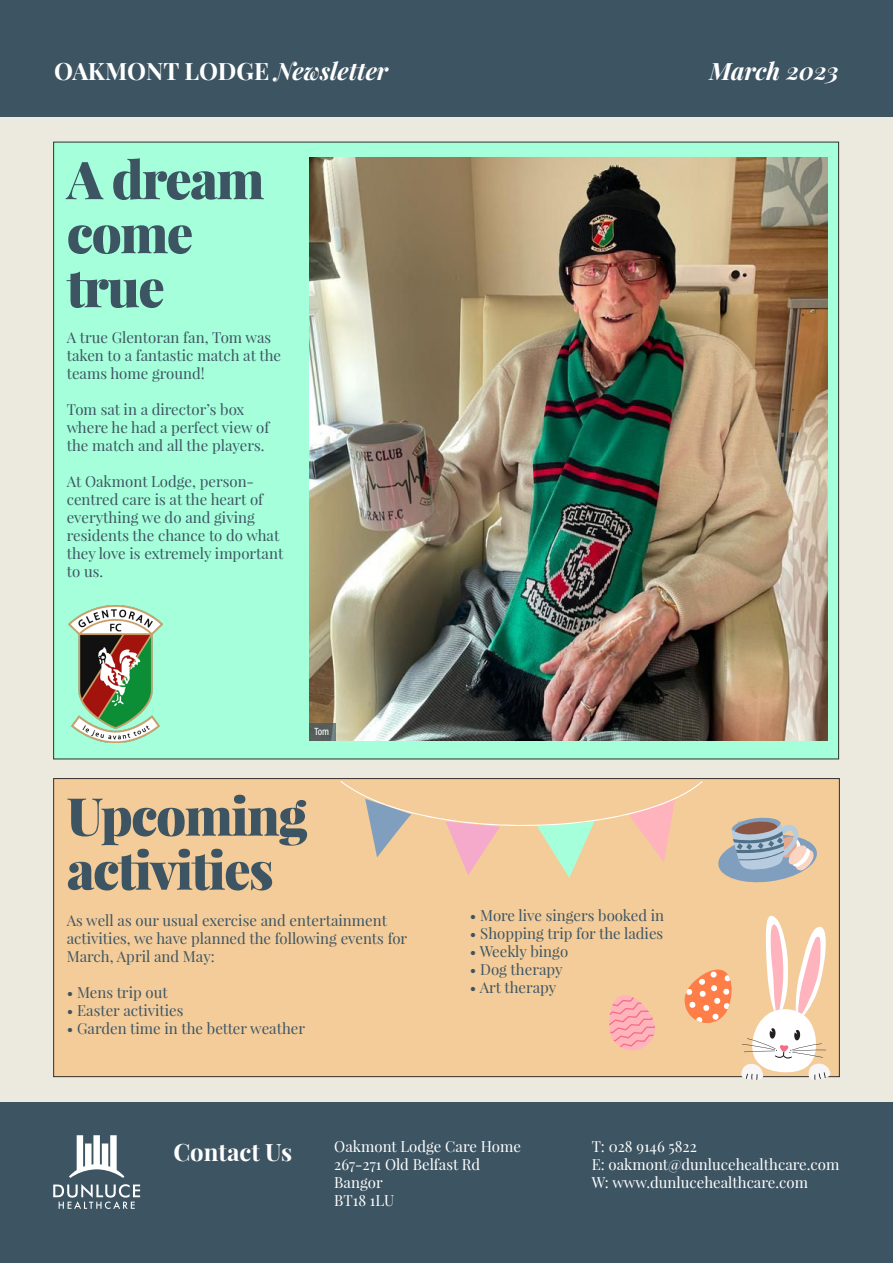
<style>
.page{position:relative;width:893px;height:1263px;background:#fff}
.page>*{position:absolute;margin:0;border:0;box-sizing:border-box;transform-origin:0 0}
.t1{font:900 52.5px/54px "Playfair Display";letter-spacing:-.03em;color:#3d5462}
.t2{font:700 24px "Playfair Display";color:#fff}
.t3{font:italic 700 24px "Playfair Display";color:#fff}
.t4{font:15px/18px "Playfair Display";color:#3d5462}
.t5{font:15px "Playfair Display";color:#fff}
.t6{font:500 10.5px "Acumin Pro Cond";color:#fff}
.s1{font-style:italic}
</style>
<div class="page">
<div style="left:0;top:100px;width:893px;height:1058px;background:#eceadf"></div>
<div style="left:0;top:0;width:893px;height:116px;background:#3d5462"></div>
<div style="left:0;top:1103px;width:893px;height:160px;background:#3d5462"></div>
<div style="left:54px;top:778px;width:785px;height:299px;background:#f3cc9a"></div>
<div style="left:54px;top:142px;width:785px;height:617px;background:#a5ffda"></div>
<img style="left:309px;top:157px;width:519px;height:583px">
<svg style="left:718px;top:817px;width:99px;height:66px"></svg>
<svg style="left:69px;top:1135px;width:55px;height:43px"></svg>
<svg style="left:53px;top:1184px;width:87px;height:25px"></svg>
<svg style="left:309px;top:723px;width:27px;height:17px"></svg>
<img style="left:68px;top:605px;width:94px;height:138px">
<svg style="left:740px;top:915px;width:91px;height:165px"></svg>
<svg style="left:684px;top:969px;width:48px;height:54px"></svg>
<svg style="left:609px;top:995px;width:46px;height:56px"></svg>
<svg style="left:340px;top:781px;width:363px;height:97px"></svg>
<p class="t2" style="left:54px;top:56px;width:336px">OAKMONT LODGE <span class="s1">Newsletter</span></p>
<p class="t1" style="left:67px;top:152px;width:199px">A dream come true</p>
<p class="t4" style="left:67px;top:329px;width:216px">A true Glentoran fan, Tom was taken to a fantastic match at the teams home ground!</p>
<p class="t4" style="left:67px;top:401px;width:204px">Tom sat in a director’s box where he had a perfect view of the match and all the players.</p>
<p class="t4" style="left:67px;top:473px;width:218px">At Oakmont Lodge, person&shy;centred care is at the heart of everything we do and giving residents the chance to do what they love is extremely important to us.</p>
<p class="t6" style="left:314px;top:724px;width:16px">Tom</p>
<p class="t1" style="left:67px;top:788px;width:242px">Upcoming activities</p>
<p class="t4" style="left:67px;top:911px;width:342px">As well as our usual exercise and entertainment activities, we have planned the following events for<br>March, April and May:</p>
<p class="t4" style="left:67px;top:983px;width:102px">• Mens trip out</p>
<p class="t4" style="left:67px;top:1001px;width:118px">• Easter activities</p>
<p class="t4" style="left:67px;top:1019px;width:240px">• Garden time in the better weather</p>
<p class="t3" style="left:709px;top:55px;width:131px">March 2023</p>
<p class="t4" style="left:470px;top:906px;width:196px">• More live singers booked in</p>
<p class="t4" style="left:470px;top:924px;width:195px">• Shopping trip for the ladies</p>
<p class="t4" style="left:470px;top:942px;width:100px">• Weekly bingo</p>
<p class="t4" style="left:470px;top:960px;width:94px">• Dog therapy</p>
<p class="t4" style="left:470px;top:978px;width:88px">• Art therapy</p>
<p class="t2" style="left:173px;top:1137px;width:120px">Contact Us</p>
<p class="t5" style="left:334px;top:1136px;width:188px">Oakmont Lodge Care Home</p>
<p class="t5" style="left:334px;top:1154px;width:148px">267-271 Old Belfast Rd</p>
<p class="t5" style="left:334px;top:1172px;width:50px">Bangor</p>
<p class="t5" style="left:334px;top:1190px;width:62px">BT18 1LU</p>
<p class="t5" style="left:592px;top:1136px;width:107px">T: 028 9146 5822</p>
<p class="t5" style="left:592px;top:1154px;width:249px">E: oakmont@dunlucehealthcare.com</p>
<p class="t5" style="left:592px;top:1172px;width:218px">W: www.dunlucehealthcare.com</p>
</div>
